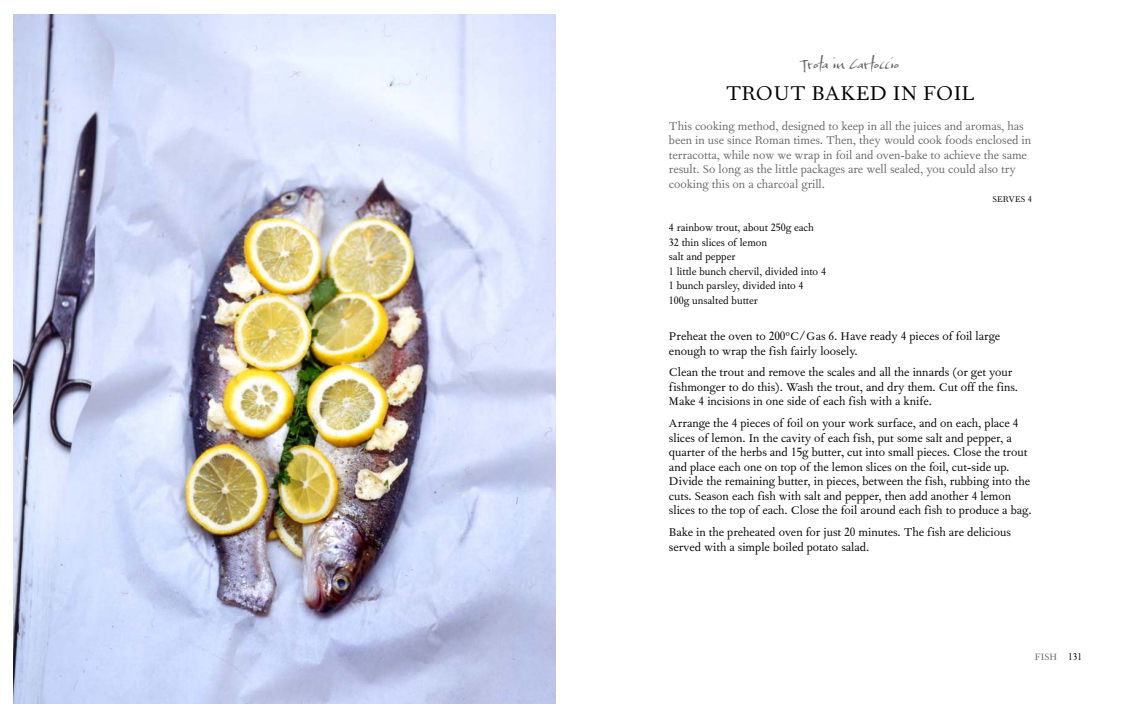
<style>
.page{position:relative;width:1140px;height:718px;background:#fff}
.page>*{position:absolute;margin:0;border:0;box-sizing:border-box;transform-origin:0 0}
.t1{font:24px "Fournier";color:#000}
.t2{font:18px "Baka";color:#666}
.t3{font:13.5px/14.5px "Fournier";color:#000}
.t4{font:13.5px/14.5px "Fournier";color:#666}
.t5{font:12px/14.5px "Fournier";color:#000}
.t6{font:11px "Fournier";color:#666}
.t7{font:10px "Fournier";color:#000}
.s1{color:#000}
</style>
<div class="page">
<img style="left:14px;top:14px;width:541px;height:689px">
<h2 class="t2" style="left:801px;top:53px;width:99px">Trota in Cartoccio</h2>
<h1 class="t1" style="left:725px;top:83px;width:251px">TROUT BAKED IN FOIL</h1>
<p class="t4" style="left:669px;top:119px;width:364px">This cooking method, designed to keep in all the juices and aromas, has been in use since Roman times. Then, they would cook foods enclosed in terracotta, while now we wrap in foil and oven-bake to achieve the same result. So long as the little packages are well sealed, you could also try cooking this on a charcoal grill.</p>
<p class="t7" style="left:992px;top:195px;width:41px">SERVES 4</p>
<p class="t5" style="left:669px;top:221px;width:158px">4 rainbow trout, about 250g each<br>32 thin slices of lemon<br>salt and pepper<br>1 little bunch chervil, divided into 4<br>1 bunch parsley, divided into 4<br>100g unsalted butter</p>
<p class="t3" style="left:669px;top:329px;width:333px">Preheat the oven to 200ºC/Gas 6. Have ready 4 pieces of foil large enough to wrap the fish fairly loosely.</p>
<p class="t3" style="left:669px;top:365px;width:350px">Clean the trout and remove the scales and all the innards (or get your fishmonger to do this). Wash the trout, and dry them. Cut off the fins.<br>Make 4 incisions in one side of each fish with a knife.</p>
<p class="t3" style="left:669px;top:416px;width:364px">Arrange the 4 pieces of foil on your work surface, and on each, place 4 slices of lemon. In the cavity of each fish, put some salt and pepper, a quarter of the herbs and 15g butter, cut into small pieces. Close the trout and place each one on top of the lemon slices on the foil, cut-side up.<br>Divide the remaining butter, in pieces, between the fish, rubbing into the cuts. Season each fish with salt and pepper, then add another 4 lemon slices to the top of each. Close the foil around each fish to produce a bag.</p>
<p class="t3" style="left:669px;top:525px;width:343px">Bake in the preheated oven for just 20 minutes. The fish are delicious served with a simple boiled potato salad.</p>
<p class="t6" style="left:1035px;top:652px;width:49px">FISH <span class="s1">131</span></p>
</div>
